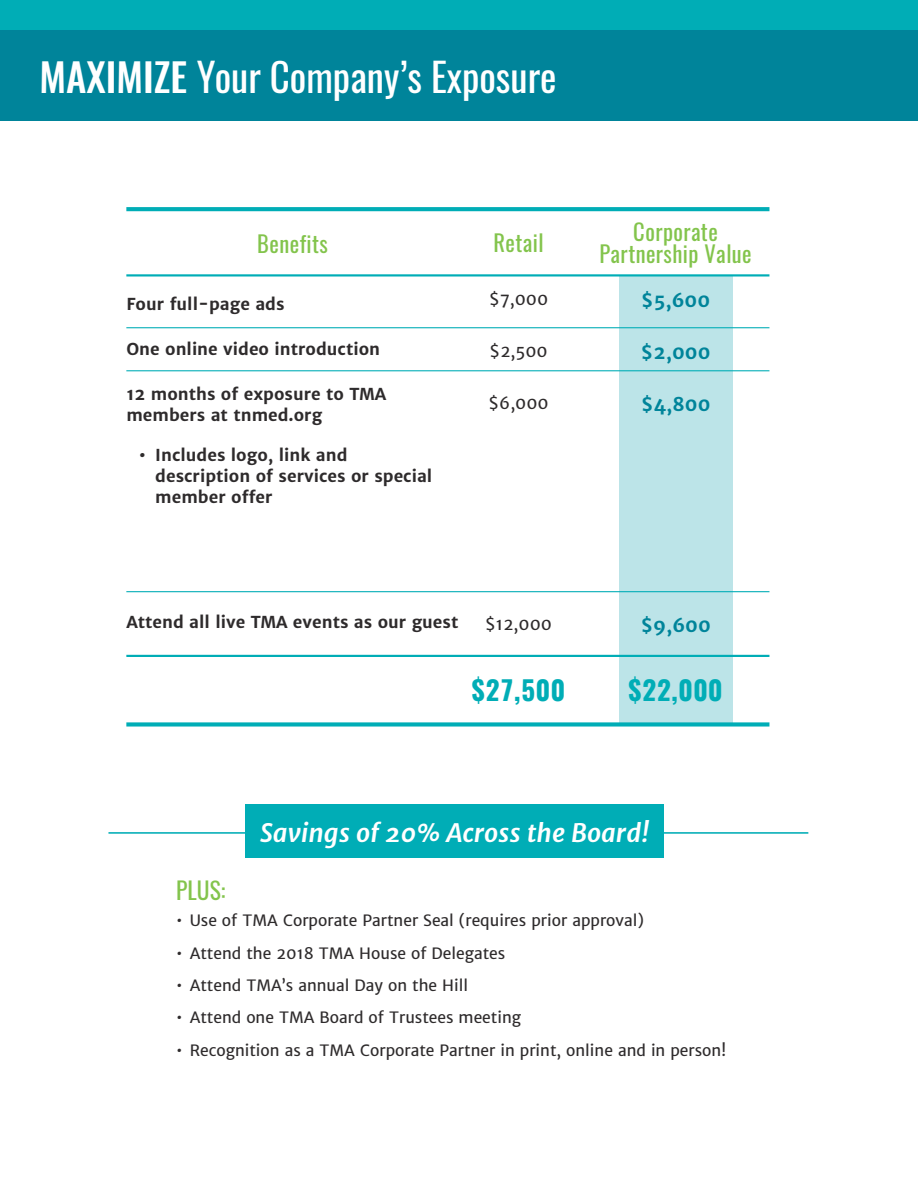
<style>
.page{position:relative;width:918px;height:1188px;background:#fff}
.page>*{position:absolute;margin:0;border:0;box-sizing:border-box;transform-origin:0 0}
.t1{font:39px "Oswald";color:#fff}
.t2{font:700 26.7px "Oswald";letter-spacing:.02em;color:#00adb6}
.t3{font:italic 700 25.05px "Merriweather Sans";color:#fff}
.t4{font:23.55px "Oswald";color:#83c44c}
.t5{font:22.5px/22.8px "Oswald";letter-spacing:.02em;color:#83c44c;text-align:center}
.t6{font:700 18.6px "Merriweather Sans";color:#00849a}
.t7{font:700 16.5px/20.7px "Merriweather Sans";color:#2e2b2c}
.t8{font:16.5px "Merriweather Sans";color:#2e2b2c}
.t9{font:15.75px "Merriweather Sans";color:#2e2b2c}
.s1{font-weight:500}
</style>
<div class="page">
<div style="left:0;top:0;width:918px;height:121px;background:#00849a"></div>
<div style="left:0;top:0;width:918px;height:29px;background:#00adb6"></div>
<hr style="left:108px;top:832px;width:700px;height:2px;background:#00adb6">
<div style="left:245px;top:805px;width:419px;height:53px;background:#00adb6"></div>
<div style="left:619px;top:275px;width:113px;height:449px;background:#bce4e8"></div>
<hr style="left:126px;top:274px;width:643px;height:3px;background:#00adb6">
<svg style="left:126px;top:207px;width:643px;height:4px;background:#06aeb7"></svg>
<hr style="left:126px;top:327px;width:643px;height:1px;background:#00adb6">
<hr style="left:126px;top:370px;width:643px;height:1px;background:#00adb6">
<hr style="left:126px;top:591px;width:643px;height:1px;background:#00adb6">
<hr style="left:126px;top:655px;width:643px;height:2px;background:#00adb6">
<div style="left:126px;top:722px;width:643px;height:5px;background:#00adb6"></div>
<p class="t1" style="left:39px;top:42px;width:519px"><span class="s1">MAXIMIZE</span> Your Company’s Exposure</p>
<p class="t5" style="left:257px;top:231px;width:72px">Benefits</p>
<p class="t5" style="left:493px;top:229px;width:52px">Retail</p>
<p class="t5" style="left:599px;top:218px;width:154px">Corporate<br>Partnership Value</p>
<p class="t7" style="left:126px;top:293px;width:160px">Four full-page ads</p>
<p class="t7" style="left:126px;top:338px;width:255px">One online video introduction</p>
<p class="t7" style="left:126px;top:383px;width:261px">12 months of exposure to TMA members at tnmed.org</p>
<p class="t7" style="left:155px;top:445px;width:279px;text-indent:-17px">• Includes logo, link and description of services or special member offer</p>
<p class="t8" style="left:489px;top:288px;width:61px">$7,000</p>
<p class="t8" style="left:489px;top:341px;width:60px">$2,500</p>
<p class="t8" style="left:488px;top:392px;width:62px">$6,000</p>
<p class="t6" style="left:641px;top:288px;width:71px">$5,600</p>
<p class="t6" style="left:641px;top:341px;width:71px">$2,000</p>
<p class="t6" style="left:641px;top:392px;width:71px">$4,800</p>
<p class="t7" style="left:126px;top:612px;width:334px">Attend all live TMA events as our guest</p>
<p class="t8" style="left:485px;top:614px;width:69px">$12,000</p>
<p class="t6" style="left:640px;top:613px;width:72px">$9,600</p>
<p class="t2" style="left:472px;top:677px;width:95px">$27,500</p>
<p class="t2" style="left:629px;top:677px;width:95px">$22,000</p>
<p class="t3" style="left:260px;top:816px;width:391px">Savings of 20% Across the Board!</p>
<p class="t4" style="left:176px;top:870px;width:51px">PLUS:</p>
<p class="t9" style="left:176px;top:910px;width:469px">• Use of TMA Corporate Partner Seal (requires prior approval)</p>
<p class="t9" style="left:176px;top:943px;width:331px">• Attend the 2018 TMA House of Delegates</p>
<p class="t9" style="left:176px;top:975px;width:293px">• Attend TMA’s annual Day on the Hill</p>
<p class="t9" style="left:176px;top:1007px;width:346px">• Attend one TMA Board of Trustees meeting</p>
<p class="t9" style="left:176px;top:1040px;width:551px">• Recognition as a TMA Corporate Partner in print, online and in person!</p>
</div>
